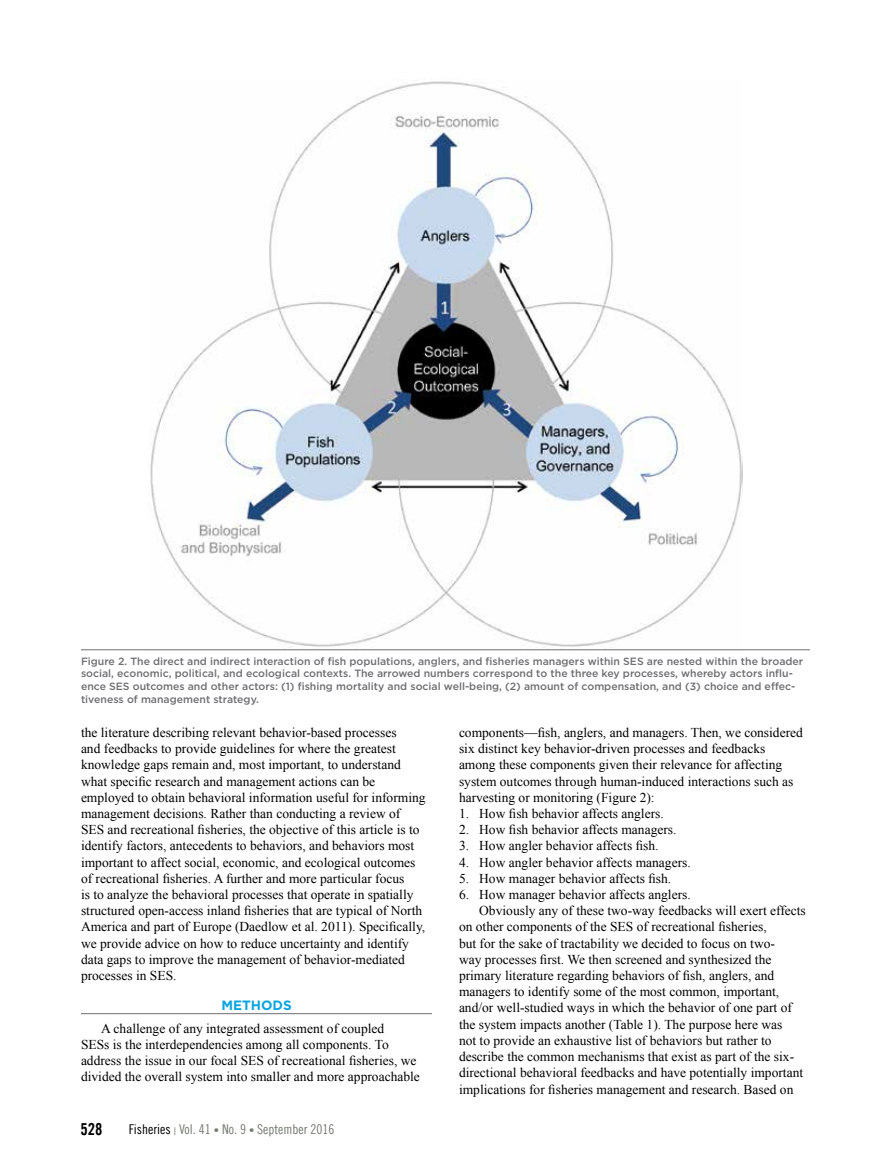
<style>
.page{position:relative;width:891px;height:1175px;background:#fff}
.page>*{position:absolute;margin:0;border:0;box-sizing:border-box;transform-origin:0 0}
.t1{font:16.5px "Trade Gothic LT Bold Cond Twenty";color:#000}
.t2{font:13.5px/16.2px "Times New Roman";color:#000}
.t3{font:13.5px "Trade Gothic LT Cond Eighteen";color:#757c72}
.t4{font:700 13.5px "Gotham";color:#0aa5df}
.t5{font:500 10.5px/12.6px "Gotham";color:#6d6e71}
.s1{color:#000}
.s2{font-size:10.5px}
</style>
<div class="page">
<hr style="left:81px;top:1013px;width:351px;height:1px;background:#6d6e71">
<img style="left:150px;top:81px;width:592px;height:567px">
<hr style="left:81px;top:649px;width:729px;height:1px;background:#6d6e71">
<p class="t5" style="left:81px;top:654px;width:724px">Figure 2. The direct and indirect interaction of fish populations, anglers, and fisheries managers within SES are nested within the broader social, economic, political, and ecological contexts. The arrowed numbers correspond to the three key processes, whereby actors influ&shy;ence SES outcomes and other actors: (1) fishing mortality and social well-being, (2) amount of compensation, and (3) choice and effec&shy;tiveness of management strategy.</p>
<p class="t2" style="left:81px;top:724px;width:346px">the literature describing relevant behavior-based processes<br>and feedbacks to provide guidelines for where the greatest knowledge gaps remain and, most important, to understand what specific research and management actions can be employed to obtain behavioral information useful for informing management decisions. Rather than conducting a review of SES and recreational fisheries, the objective of this article is to identify factors, antecedents to behaviors, and behaviors most important to affect social, economic, and ecological outcomes of recreational fisheries. A further and more particular focus<br>is to analyze the behavioral processes that operate in spatially structured open-access inland fisheries that are typical of North America and part of Europe (Daedlow et al. 2011). Specifically, we provide advice on how to reduce uncertainty and identify data gaps to improve the management of behavior-mediated processes in SES.</p>
<p class="t4" style="left:221px;top:996px;width:72px">METHODS</p>
<p class="t2" style="left:81px;top:1019px;width:340px;text-indent:20px">A challenge of any integrated assessment of coupled<br>SESs is the interdependencies among all components. To address the issue in our focal SES of recreational fisheries, we divided the overall system into smaller and more approachable</p>
<p class="t1" style="left:80px;top:1118px;width:23px">528</p>
<p class="t3" style="left:129px;top:1120px;width:207px"><span class="s1">Fisheries</span> <sub>|</sub> Vol. 41 <span class="s2">•</span> No. 9 <span class="s2">•</span> September 2016</p>
<p class="t2" style="left:459px;top:724px;width:345px">components—fish, anglers, and managers. Then, we considered six distinct key behavior-driven processes and feedbacks among these components given their relevance for affecting system outcomes through human-induced interactions such as harvesting or monitoring (Figure 2):</p>
<p class="t2" style="left:459px;top:805px;width:206px">1. How fish behavior affects anglers.</p>
<p class="t2" style="left:459px;top:821px;width:219px">2. How fish behavior affects managers.</p>
<p class="t2" style="left:459px;top:837px;width:201px">3. How angler behavior affects fish.</p>
<p class="t2" style="left:459px;top:853px;width:233px">4. How angler behavior affects managers.</p>
<p class="t2" style="left:459px;top:870px;width:214px">5. How manager behavior affects fish.</p>
<p class="t2" style="left:459px;top:886px;width:233px">6. How manager behavior affects anglers.</p>
<p class="t2" style="left:479px;top:902px;width:328px">Obviously any of these two-way feedbacks will exert effects</p>
<p class="t2" style="left:459px;top:918px;width:309px">on other components of the SES of recreational fisheries,</p>
<p class="t2" style="left:459px;top:934px;width:318px">but for the sake of tractability we decided to focus on two-</p>
<p class="t2" style="left:459px;top:951px;width:314px">way processes first. We then screened and synthesized the</p>
<p class="t2" style="left:459px;top:967px;width:317px">primary literature regarding behaviors of fish, anglers, and</p>
<p class="t2" style="left:459px;top:983px;width:322px">managers to identify some of the most common, important,</p>
<p class="t2" style="left:459px;top:999px;width:334px">and/or well-studied ways in which the behavior of one part of</p>
<p class="t2" style="left:459px;top:1015px;width:325px">the system impacts another (Table 1). The purpose here was</p>
<p class="t2" style="left:459px;top:1032px;width:314px">not to provide an exhaustive list of behaviors but rather to</p>
<p class="t2" style="left:459px;top:1048px;width:337px">describe the common mechanisms that exist as part of the six-</p>
<p class="t2" style="left:459px;top:1064px;width:346px">directional behavioral feedbacks and have potentially important</p>
<p class="t2" style="left:459px;top:1080px;width:336px">implications for fisheries management and research. Based on</p>
</div>
